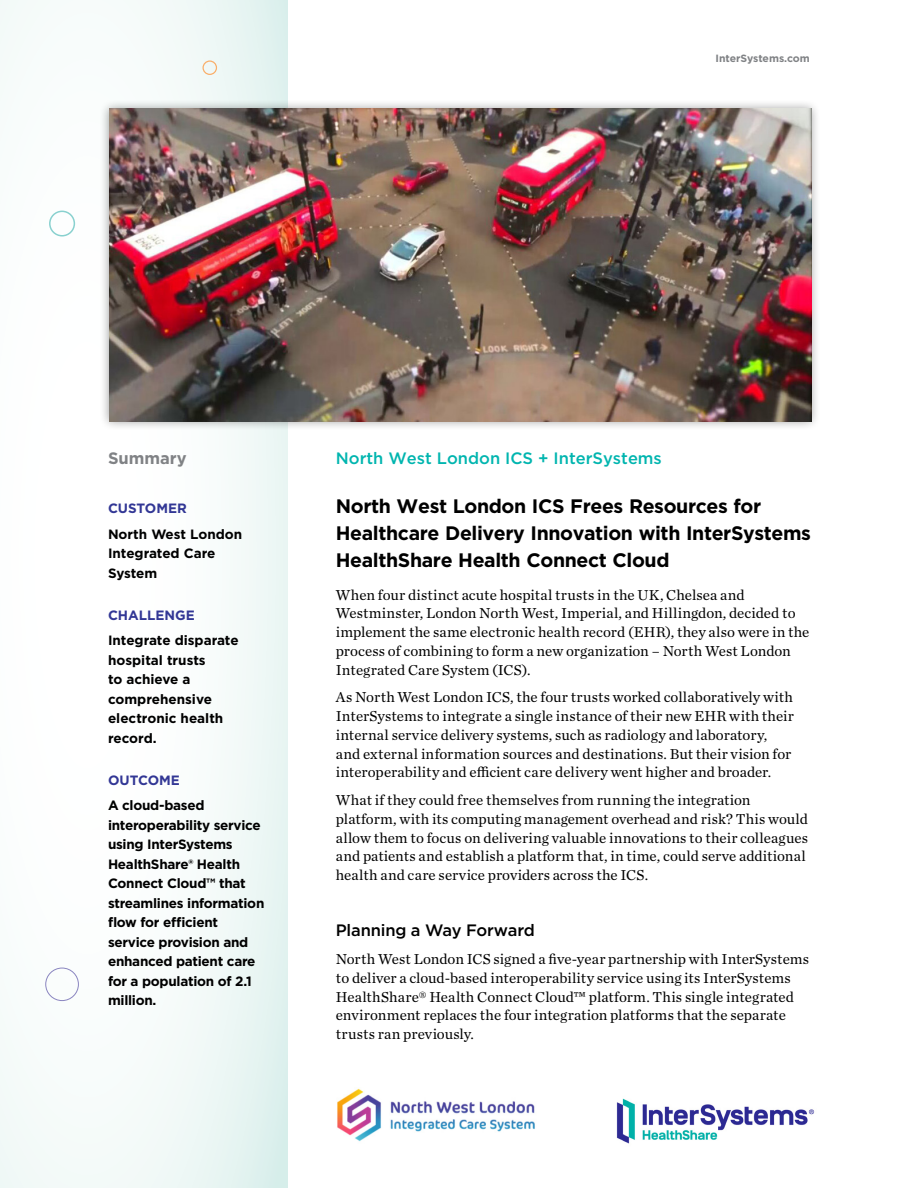
<style>
.page{position:relative;width:918px;height:1188px;background:#fff}
.page>*{position:absolute;margin:0;border:0;box-sizing:border-box;transform-origin:0 0}
.t1{font:700 19.5px/27px "Gotham";letter-spacing:-.02em;color:#000}
.t2{font:500 16.5px "Gotham";color:#00b5af}
.t3{font:500 16.5px "Gotham";letter-spacing:-.01em;color:#000}
.t4{font:700 16.5px "Gotham";color:#808285}
.t5{font:15px/18.8px "Chronicle Text G1";letter-spacing:.005em;color:#000}
.t6{font:700 13.5px/19.5px "Gotham";letter-spacing:-.02em;color:#000}
.t7{font:700 13.5px/19.5px "Gotham";color:#000}
.t8{font:700 13.5px "Gotham";color:#323795}
.t9{font:700 10.5px "Gotham";color:#808285}
</style>
<div class="page">
<div style="left:0;top:0;width:288px;height:1188px;background:linear-gradient(to right,#fff,#ecf7f5)"></div>
<div style="left:99px;top:99px;width:722px;height:332px;background:#000;opacity:.4"></div>
<img style="left:109px;top:109px;width:702px;height:312px">
<div style="left:45px;top:968px;width:34px;height:33px;border:1px solid #8a85c0;border-radius:50%"></div>
<div style="left:49px;top:211px;width:26px;height:26px;border:2px solid #89d1cf;border-radius:50%"></div>
<div style="left:203px;top:60px;width:14px;height:15px;border:1px solid #faae69;border-radius:50%"></div>
<img style="left:616px;top:1098px;width:199px;height:46px">
<img style="left:337px;top:1088px;width:198px;height:54px">
<p class="t9" style="left:716px;top:52px;width:96px">InterSystems.com</p>
<p class="t4" style="left:108px;top:447px;width:80px">Summary</p>
<p class="t8" style="left:108px;top:500px;width:80px">CUSTOMER</p>
<p class="t7" style="left:108px;top:524px;width:136px">North West London<br>Integrated Care<br>System</p>
<p class="t8" style="left:108px;top:606px;width:88px">CHALLENGE</p>
<p class="t7" style="left:108px;top:631px;width:132px">Integrate disparate hospital trusts<br>to achieve a comprehensive electronic health record.</p>
<p class="t8" style="left:108px;top:771px;width:73px">OUTCOME</p>
<p class="t6" style="left:108px;top:796px;width:158px">A cloud-based interoperability service using InterSystems<br>HealthShare® Health<br>Connect Cloud™ that streamlines information flow for efficient service provision and enhanced patient care for a population of 2.1 million.</p>
<p class="t2" style="left:336px;top:447px;width:328px">North West London ICS + InterSystems</p>
<h1 class="t1" style="left:336px;top:493px;width:477px">North West London ICS Frees Resources for<br>Healthcare Delivery Innovation with InterSystems<br>HealthShare Health Connect Cloud</h1>
<p class="t5" style="left:336px;top:584px;width:475px">When four distinct acute hospital trusts in the UK, Chelsea and Westminster, London North West, Imperial, and Hillingdon, decided to implement the same electronic health record (EHR), they also were in the process of combining to form a new organization – North West London Integrated Care System (ICS).</p>
<p class="t5" style="left:336px;top:687px;width:460px">As North West London ICS, the four trusts worked collaboratively with InterSystems to integrate a single instance of their new EHR with their internal service delivery systems, such as radiology and laboratory, and external information sources and destinations. But their vision for interoperability and efficient care delivery went higher and broader.</p>
<p class="t5" style="left:336px;top:790px;width:474px">What if they could free themselves from running the integration platform, with its computing management overhead and risk? This would allow them to focus on delivering valuable innovations to their colleagues and patients and establish a platform that, in time, could serve additional health and care service providers across the ICS.</p>
<p class="t3" style="left:336px;top:920px;width:201px">Planning a Way Forward</p>
<p class="t5" style="left:336px;top:949px;width:475px">North West London ICS signed a five-year partnership with InterSystems to deliver a cloud-based interoperability service using its InterSystems HealthShare® Health Connect Cloud™ platform. This single integrated environment replaces the four integration platforms that the separate trusts ran previously.</p>
</div>
